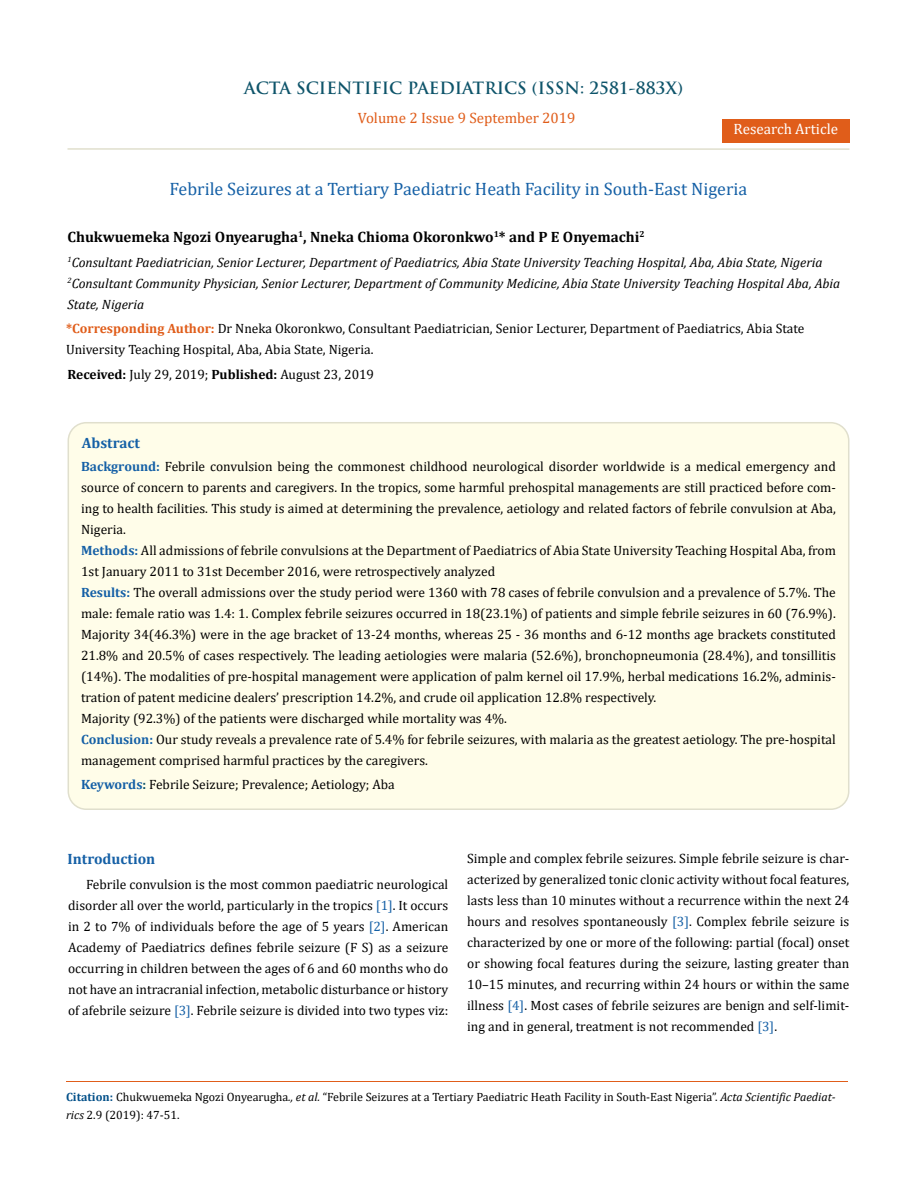
<style>
.page{position:relative;width:917px;height:1188px;background:#fff}
.page>*{position:absolute;margin:0;border:0;box-sizing:border-box;transform-origin:0 0}
.t1{font:18px "Cambria";color:#1560a6}
.t2{font:700 16.5px "Trajan Pro";color:#0e546a}
.t3{font:700 15px "Cambria";color:#000}
.t4{font:15px "Cambria";color:#e05d1a}
.t5{font:700 15px "Cambria";color:#1560a6}
.t6{font:15px "Cambria";color:#fff}
.t7{font:13.5px/21px "Cambria";color:#000}
.t8{font:italic 13.5px/21px "Cambria";color:#000}
.t9{font:12px/18px "Cambria";color:#000}
.s1{font-weight:700;color:#e05d1a}
.s2{font-weight:700}
.s3{font-weight:700;color:#1560a6}
.s4{font-weight:700;color:#0e546a}
.s5{color:#1560a6}
.s6{font-weight:700;color:#035089}
.s7{font-style:italic}
</style>
<div class="page">
<div style="left:722px;top:119px;width:127px;height:23px;background:#e05d1a"></div>
<div style="left:68px;top:423px;width:780px;height:386px;background:#fffde9;border-radius:18px"></div>
<div style="left:68px;top:422px;width:781px;height:388px;border:2px solid #e0dfcd;border-radius:18px"></div>
<hr style="left:66px;top:1081px;width:782px;height:1px;background:#e05d1a">
<hr style="left:67px;top:148px;width:782px;height:2px;background:#e0dfcd">
<p class="t2" style="left:244px;top:77px;width:440px">ACTA SCIENTIFIC PAEDIATRICS (ISSN: 2581-883X)</p>
<p class="t4" style="left:358px;top:109px;width:219px">Volume 2 Issue 9 September 2019</p>
<p class="t6" style="left:733px;top:120px;width:106px">Research Article</p>
<h1 class="t1" style="left:170px;top:178px;width:579px">Febrile Seizures at a Tertiary Paediatric Heath Facility in South-East Nigeria</h1>
<p class="t3" style="left:67px;top:226px;width:578px">Chukwuemeka Ngozi Onyearugha<sup>1</sup>, Nneka Chioma Okoronkwo<sup>1</sup>* and P E Onyemachi<sup>2</sup></p>
<p class="t8" style="left:67px;top:251px;width:774px"><sup>1</sup>Consultant Paediatrician, Senior Lecturer, Department of Paediatrics, Abia State University Teaching Hospital, Aba, Abia State, Nigeria<br><sup>2</sup>Consultant Community Physician, Senior Lecturer, Department of Community Medicine, Abia State University Teaching Hospital Aba, Abia<br>State, Nigeria</p>
<p class="t7" style="left:66px;top:318px;width:740px"><span class="s1">*Corresponding Author:</span> Dr Nneka Okoronkwo, Consultant Paediatrician, Senior Lecturer, Department of Paediatrics, Abia State<br>University Teaching Hospital, Aba, Abia State, Nigeria.</p>
<p class="t7" style="left:67px;top:364px;width:308px"><span class="s2">Received:</span> July 29, 2019; <span class="s2">Published:</span> August 23, 2019</p>
<p class="t5" style="left:82px;top:433px;width:60px">Abstract</p>
<p class="t7" style="left:81px;top:456px;width:756px"><span class="s3">Background:</span> Febrile convulsion being the commonest childhood neurological disorder worldwide is a medical emergency and source of concern to parents and caregivers. In the tropics, some harmful prehospital managements are still practiced before com&shy;ing to health facilities. This study is aimed at determining the prevalence, aetiology and related factors of febrile convulsion at Aba, Nigeria.<br><span class="s3">Methods:</span> All admissions of febrile convulsions at the Department of Paediatrics of Abia State University Teaching Hospital Aba, from 1st January 2011 to 31st December 2016, were retrospectively analyzed<br><span class="s3">Results:</span> The overall admissions over the study period were 1360 with 78 cases of febrile convulsion and a prevalence of 5.7%. The male: female ratio was 1.4: 1. Complex febrile seizures occurred in 18(23.1%) of patients and simple febrile seizures in 60 (76.9%).<br>Majority 34(46.3%) were in the age bracket of 13-24 months, whereas 25 - 36 months and 6-12 months age brackets constituted 21.8% and 20.5% of cases respectively. The leading aetiologies were malaria (52.6%), bronchopneumonia (28.4%), and tonsillitis (14%). The modalities of pre-hospital management were application of palm kernel oil 17.9%, herbal medications 16.2%, adminis&shy;tration of patent medicine dealers’ prescription 14.2%, and crude oil application 12.8% respectively.<br>Majority (92.3%) of the patients were discharged while mortality was 4%.<br><span class="s3">Conclusion:</span> Our study reveals a prevalence rate of 5.4% for febrile seizures, with malaria as the greatest aetiology. The pre-hospital management comprised harmful practices by the caregivers.</p>
<p class="t7" style="left:81px;top:774px;width:315px"><span class="s3">Keywords</span><span class="s4">:</span> Febrile Seizure; Prevalence; Aetiology; Aba</p>
<p class="t5" style="left:68px;top:848px;width:89px">Introduction</p>
<p class="t7" style="left:68px;top:874px;width:381px;text-align:justify;text-indent:18px">Febrile convulsion is the most common paediatric neurological disorder all over the world, particularly in the tropics <span class="s5">[1]</span>. It occurs in 2 to 7% of individuals before the age of 5 years <span class="s5">[2]</span>. American Academy of Paediatrics defines febrile seizure (F S) as a seizure occurring in children between the ages of 6 and 60 months who do not have an intracranial infection, metabolic disturbance or history of afebrile seizure <span class="s5">[3]</span>. Febrile seizure is divided into two types viz:</p>
<p class="t7" style="left:467px;top:848px;width:384px;text-align:justify">Simple and complex febrile seizures. Simple febrile seizure is char&shy;acterized by generalized tonic clonic activity without focal features, lasts less than 10 minutes without a recurrence within the next 24 hours and resolves spontaneously <span class="s5">[3]</span>. Complex febrile seizure is characterized by one or more of the following: partial (focal) onset or showing focal features during the seizure, lasting greater than 10–15 minutes, and recurring within 24 hours or within the same illness <span class="s5">[4]</span>. Most cases of febrile seizures are benign and self-limit&shy;ing and in general, treatment is not recommended <span class="s5">[3]</span>.</p>
<p class="t9" style="left:66px;top:1087px;width:771px"><span class="s6">Citation:</span> Chukwuemeka Ngozi Onyearugha<span class="s7">., et al.</span> “Febrile Seizures at a Tertiary Paediatric Heath Facility in South-East Nigeria”. <span class="s7">Acta Scientific Paediat&shy;rics</span> 2.9 (2019): 47-51.</p>
</div>
